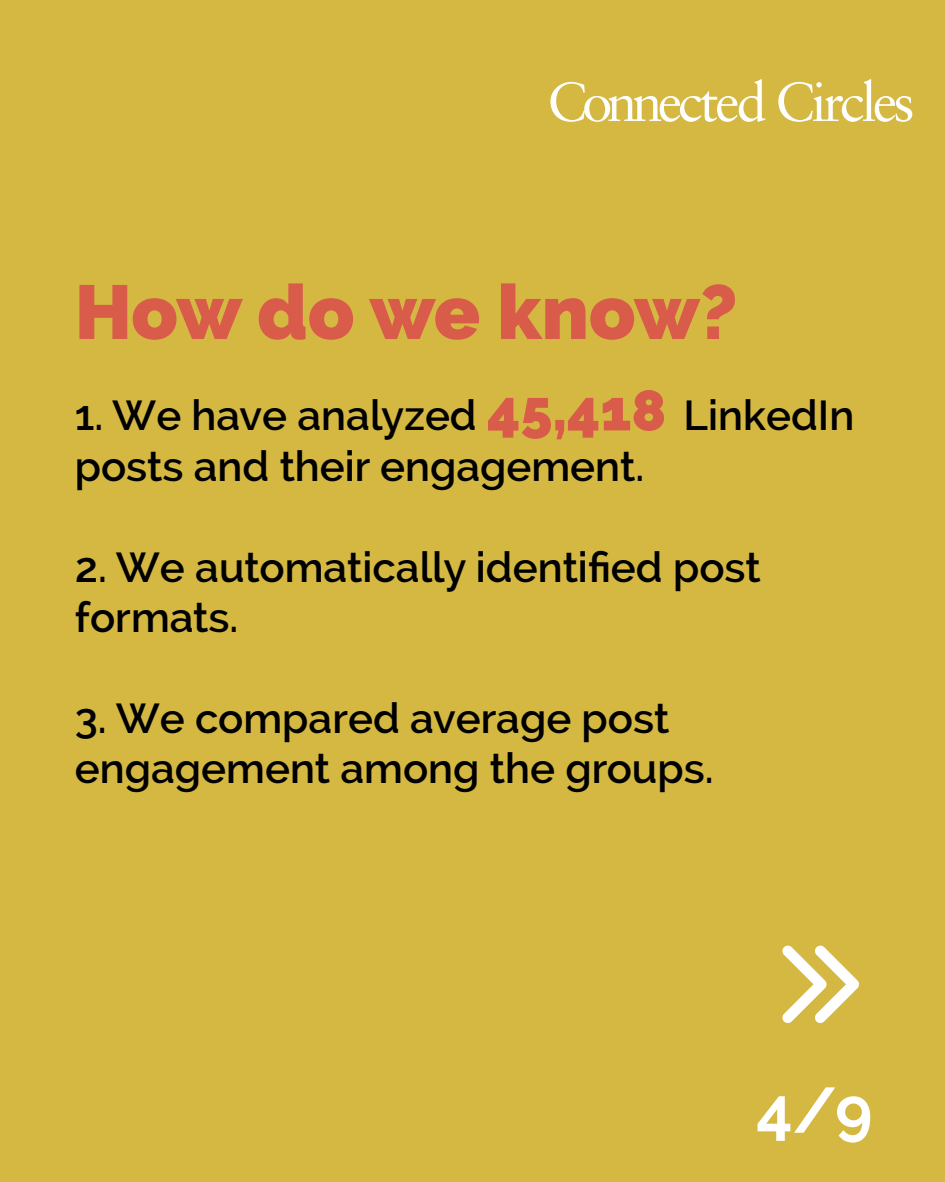
<style>
.page{position:relative;width:945px;height:1182px;background:#fff}
.page>*{position:absolute;margin:0;border:0;box-sizing:border-box;transform-origin:0 0}
.t1{font:900 76.12px "Raleway";letter-spacing:-.01em;color:#d95c4a}
.t2{font:700 63.88px "Raleway";color:#fff}
.t3{font:600 42px/50.4px "Raleway";color:#000}
.s1{font-weight:900;font-size:56.88px;color:#d95c4a}
</style>
<div class="page">
<div style="left:0;top:0;width:945px;height:1181px;background:#d4b842"></div>
<svg style="left:550px;top:79px;width:215px;height:43px"></svg>
<svg style="left:778px;top:79px;width:134px;height:43px"></svg>
<svg style="left:782px;top:945px;width:77px;height:77px"></svg>
<h1 class="t1" style="left:75px;top:268px;width:664px">How do we know?</h1>
<p class="t3" style="left:75px;top:390px;width:781px">1. We have analyzed <span class="s1">45,418</span> LinkedIn posts and their engagement.</p>
<p class="t3" style="left:75px;top:541px;width:687px">2. We automatically identified post formats.</p>
<p class="t3" style="left:75px;top:693px;width:641px">3. We compared average post engagement among the groups.</p>
<h2 class="t2" style="left:756px;top:1073px;width:118px">4/9</h2>
</div>
